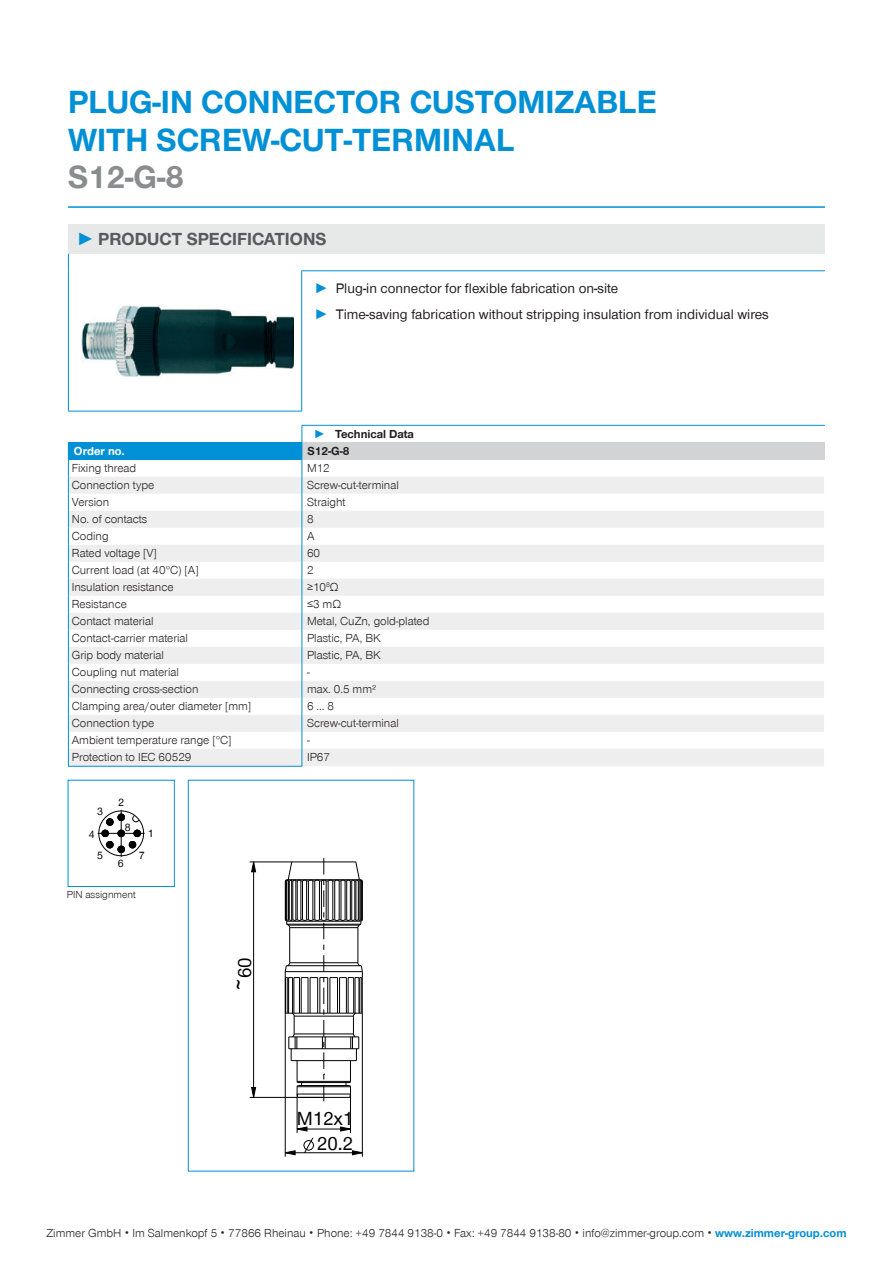
<style>
.page{position:relative;width:893px;height:1263px;background:#fff}
.page>*{position:absolute;margin:0;border:0;box-sizing:border-box;transform-origin:0 0}
.t1{font:700 33px/37.5px "Zimmer Group Sans Global";color:#0090d5}
.t2{font:700 33px "Zimmer Group Sans Global";color:#8a8c8e}
.t3{font:19.5px/25px "Zimmer Group Sans Global";color:#000;text-align:right}
.t4{font:700 18px "Zimmer Group Sans Global";color:#58595b}
.t5{font:14.25px/25.5px "Zimmer Group Sans Global";color:#231f20}
.t6{font:300 12px "Zimmer Group Sans Global";color:#231f20}
.t7{font:700 12px "Zimmer Group Sans Global";color:#231f20}
.t8{font:700 12px "Zimmer Group Sans Global";color:#fff}
.t9{font:11.1px "Zimmer Group Sans Global";color:#000}
.t10{font:300 10.5px "Zimmer Group Sans Global";color:#231f20}
.s1{font-family:"Zimmer Group Sans";color:#0090d5}
.s2{font-family:"Zimmer Group Sans";font-weight:700;color:#0090d5}
.s3{color:#0090d5}
.s4{font-weight:700;color:#0090d5}
</style>
<div class="page">
<hr style="left:68px;top:206px;width:757px;height:2px;background:#0090d5">
<svg style="left:188px;top:779px;width:227px;height:393px"></svg>
<svg style="left:67px;top:779px;width:108px;height:108px"></svg>
<div style="left:68px;top:224px;width:757px;height:30px;background:#e7e8e8"></div>
<hr style="left:68px;top:271px;width:1px;height:140px;background:#0090d5">
<hr style="left:301px;top:271px;width:1px;height:140px;background:#0090d5">
<hr style="left:68px;top:411px;width:234px;height:1px;background:#0090d5">
<hr style="left:301px;top:270px;width:524px;height:1px;background:#0090d5">
<svg style="left:68px;top:254px;width:1px;height:17px"></svg>
<img style="left:81px;top:306px;width:213px;height:70px">
<div style="left:68px;top:442px;width:234px;height:17px;background:#0090d5"></div>
<div style="left:302px;top:442px;width:522px;height:17px;background:#d1d3d4"></div>
<svg style="left:69px;top:477px;width:755px;height:289px;fill:#eeeeef"></svg>
<hr style="left:68px;top:766px;width:234px;height:1px;background:#0090d5">
<hr style="left:68px;top:459px;width:234px;height:1px;background:#0090d5">
<svg style="left:68px;top:460px;width:1px;height:306px"></svg>
<hr style="left:302px;top:425px;width:523px;height:1px;background:#0090d5">
<svg style="left:302px;top:426px;width:1px;height:340px"></svg>
<h1 class="t1" style="left:68px;top:83px;width:590px">PLUG-IN CONNECTOR CUSTOMIZABLE<br>WITH SCREW-CUT-TERMINAL</h1>
<h1 class="t2" style="left:68px;top:158px;width:117px">S12-G-8</h1>
<h3 class="t4" style="left:77px;top:228px;width:251px"><span class="s1">►</span> PRODUCT SPECIFICATIONS</h3>
<p class="t5" style="left:314px;top:275px;width:456px"><span class="s2">►</span> Plug-in connector for flexible fabrication on-site<br><span class="s2">►</span> Time-saving fabrication without stripping insulation from individual wires</p>
<p class="t7" style="left:314px;top:427px;width:102px"><span class="s3">►</span> Technical Data</p>
<p class="t8" style="left:74px;top:444px;width:52px">Order no.</p>
<p class="t7" style="left:307px;top:444px;width:44px">S12-G-8</p>
<p class="t6" style="left:72px;top:461px;width:66px">Fixing thread</p>
<p class="t6" style="left:307px;top:461px;width:24px">M12</p>
<p class="t6" style="left:72px;top:478px;width:84px">Connection type</p>
<p class="t6" style="left:307px;top:478px;width:93px">Screw-cut-terminal</p>
<p class="t6" style="left:72px;top:495px;width:39px">Version</p>
<p class="t6" style="left:307px;top:495px;width:40px">Straight</p>
<p class="t6" style="left:72px;top:512px;width:77px">No. of contacts</p>
<p class="t6" style="left:307px;top:512px;width:8px">8</p>
<p class="t6" style="left:72px;top:529px;width:38px">Coding</p>
<p class="t6" style="left:307px;top:529px;width:9px">A</p>
<p class="t6" style="left:72px;top:546px;width:87px">Rated voltage [V]</p>
<p class="t6" style="left:307px;top:546px;width:15px">60</p>
<p class="t6" style="left:72px;top:563px;width:128px">Current load (at 40°C) [A]</p>
<p class="t6" style="left:307px;top:563px;width:8px">2</p>
<p class="t6" style="left:72px;top:580px;width:103px">Insulation resistance</p>
<p class="t6" style="left:307px;top:580px;width:33px">≥10<sup>8</sup>Ω</p>
<p class="t6" style="left:72px;top:597px;width:56px">Resistance</p>
<p class="t6" style="left:307px;top:597px;width:36px">≤3 mΩ</p>
<p class="t6" style="left:72px;top:614px;width:83px">Contact material</p>
<p class="t6" style="left:307px;top:614px;width:124px">Metal, CuZn, gold-plated</p>
<p class="t6" style="left:72px;top:631px;width:118px">Contact-carrier material</p>
<p class="t6" style="left:307px;top:631px;width:75px">Plastic, PA, BK</p>
<p class="t6" style="left:72px;top:648px;width:94px">Grip body material</p>
<p class="t6" style="left:307px;top:648px;width:75px">Plastic, PA, BK</p>
<p class="t6" style="left:72px;top:665px;width:109px">Coupling nut material</p>
<p class="t6" style="left:307px;top:665px;width:4px">-</p>
<p class="t6" style="left:72px;top:682px;width:128px">Connecting cross-section</p>
<p class="t6" style="left:307px;top:682px;width:71px">max. 0.5 mm²</p>
<p class="t6" style="left:72px;top:699px;width:181px">Clamping area/outer diameter [mm]</p>
<p class="t6" style="left:307px;top:699px;width:29px">6 … 8</p>
<p class="t6" style="left:72px;top:716px;width:84px">Connection type</p>
<p class="t6" style="left:307px;top:716px;width:93px">Screw-cut-terminal</p>
<p class="t6" style="left:72px;top:733px;width:161px">Ambient temperature range [°C]</p>
<p class="t6" style="left:307px;top:733px;width:4px">-</p>
<p class="t6" style="left:72px;top:750px;width:121px">Protection to IEC 60529</p>
<p class="t6" style="left:307px;top:750px;width:25px">IP67</p>
<p class="t9" style="left:97px;top:805px;width:7px">3</p>
<p class="t9" style="left:89px;top:827px;width:7px">4</p>
<p class="t9" style="left:118px;top:796px;width:7px">2</p>
<p class="t9" style="left:125px;top:820px;width:7px">8</p>
<p class="t9" style="left:148px;top:826px;width:7px">1</p>
<p class="t9" style="left:97px;top:849px;width:7px">5</p>
<p class="t9" style="left:139px;top:849px;width:7px">7</p>
<p class="t9" style="left:118px;top:857px;width:7px">6</p>
<p class="t10" style="left:67px;top:888px;width:71px">PIN assignment</p>
<h2 class="t3" style="left:232px;top:991px;width:35px;rotate:-90deg">~60</h2>
<h2 class="t3" style="left:297px;top:1106px;width:58px">M12x1<br>20.2</h2>
<p class="t6" style="left:46px;top:1226px;width:802px">Zimmer GmbH ۰ Im Salmenkopf 5 ۰ 77866 Rheinau ۰ Phone: +49 7844 9138-0 ۰ Fax: +49 7844 9138-80 ۰ info@zimmer-group.com ۰ <span class="s4">www.zimmer-group.com</span></p>
</div>
